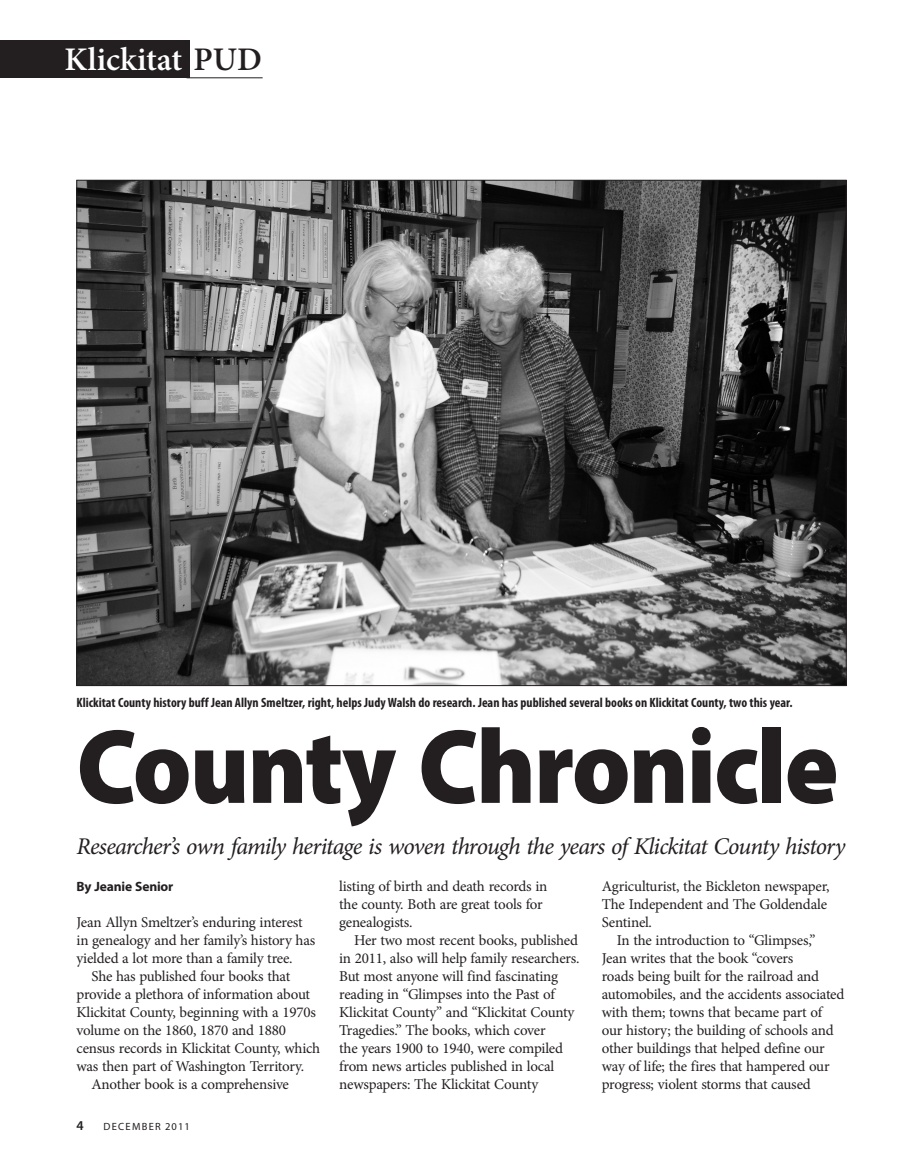
<style>
.page{position:relative;width:914px;height:1170px;background:#fff}
.page>*{position:absolute;margin:0;border:0;box-sizing:border-box;transform-origin:0 0}
.t1{font:900 106.5px "Myriad Pro";letter-spacing:-.02em;color:#231f20;scale:.94 1}
.t2{font:600 33px "Minion Pro";color:#fff}
.t3{font:italic 24px "Minion Pro";letter-spacing:-.04em;color:#231f20}
.t4{font:15px/18px "Minion Pro";letter-spacing:-.015em;color:#231f20}
.t5{font:700 condensed 13.5px "Myriad Pro";color:#231f20}
.t6{font:700 13.5px "Myriad Pro";letter-spacing:-.01em;color:#231f20}
.t7{font:600 13.5px "Myriad Pro";color:#231f20}
.t8{font:10.5px "Myriad Pro";letter-spacing:.12em;color:#231f20}
.s1{color:#231f20}
</style>
<div class="page">
<div style="left:0;top:40px;width:189px;height:38px;background:#231f20"></div>
<hr style="left:186px;top:77px;width:77px;height:1px;background:#231f20">
<img style="left:79px;top:182px;width:765px;height:502px">
<h2 class="t2" style="left:64px;top:37px;width:199px">Klickitat <span class="s1">PUD</span></h2>
<p class="t5" style="left:76px;top:694px;width:717px">Klickitat County history buff Jean Allyn Smeltzer, right, helps Judy Walsh do research. Jean has published several books on Klickitat County, two this year.</p>
<h1 class="t1" style="left:76px;top:696px;width:812px">County Chronicle</h1>
<h3 class="t3" style="left:76px;top:830px;width:770px">Researcher’s own family heritage is woven through the years of Klickitat County history</h3>
<p class="t6" style="left:76px;top:878px;width:98px">By Jeanie Senior</p>
<p class="t4" style="left:76px;top:913px;width:228px">Jean Allyn Smeltzer’s enduring interest</p>
<p class="t4" style="left:76px;top:931px;width:240px">in genealogy and her family’s history has</p>
<p class="t4" style="left:76px;top:949px;width:218px">yielded a lot more than a family tree.</p>
<p class="t4" style="left:92px;top:967px;width:200px">She has published four books that</p>
<p class="t4" style="left:76px;top:985px;width:235px">provide a plethora of information about</p>
<p class="t4" style="left:76px;top:1003px;width:241px">Klickitat County, beginning with a 1970s</p>
<p class="t4" style="left:76px;top:1021px;width:211px">volume on the 1860, 1870 and 1880</p>
<p class="t4" style="left:76px;top:1039px;width:245px">census records in Klickitat County, which</p>
<p class="t4" style="left:76px;top:1057px;width:229px">was then part of Washington Territory.</p>
<p class="t4" style="left:92px;top:1075px;width:199px">Another book is a comprehensive</p>
<p class="t7" style="left:76px;top:1116px;width:9px">4</p>
<p class="t8" style="left:104px;top:1120px;width:88px">DECEMBER 2011</p>
<p class="t4" style="left:339px;top:877px;width:210px">listing of birth and death records in the county. Both are great tools for genealogists.</p>
<p class="t4" style="left:339px;top:931px;width:242px;text-indent:15px">Her two most recent books, published in 2011, also will help family researchers.<br>But most anyone will find fascinating reading in “Glimpses into the Past of Klickitat County” and “Klickitat County Tragedies.” The books, which cover<br>the years 1900 to 1940, were compiled from news articles published in local newspapers: The Klickitat County</p>
<p class="t4" style="left:602px;top:877px;width:229px">Agriculturist, the Bickleton newspaper,<br>The Independent and The Goldendale<br>Sentinel.</p>
<p class="t4" style="left:602px;top:931px;width:244px;text-indent:15px">In the introduction to “Glimpses,”<br>Jean writes that the book “covers<br>roads being built for the railroad and automobiles, and the accidents associated with them; towns that became part of our history; the building of schools and other buildings that helped define our way of life; the fires that hampered our progress; violent storms that caused</p>
</div>
